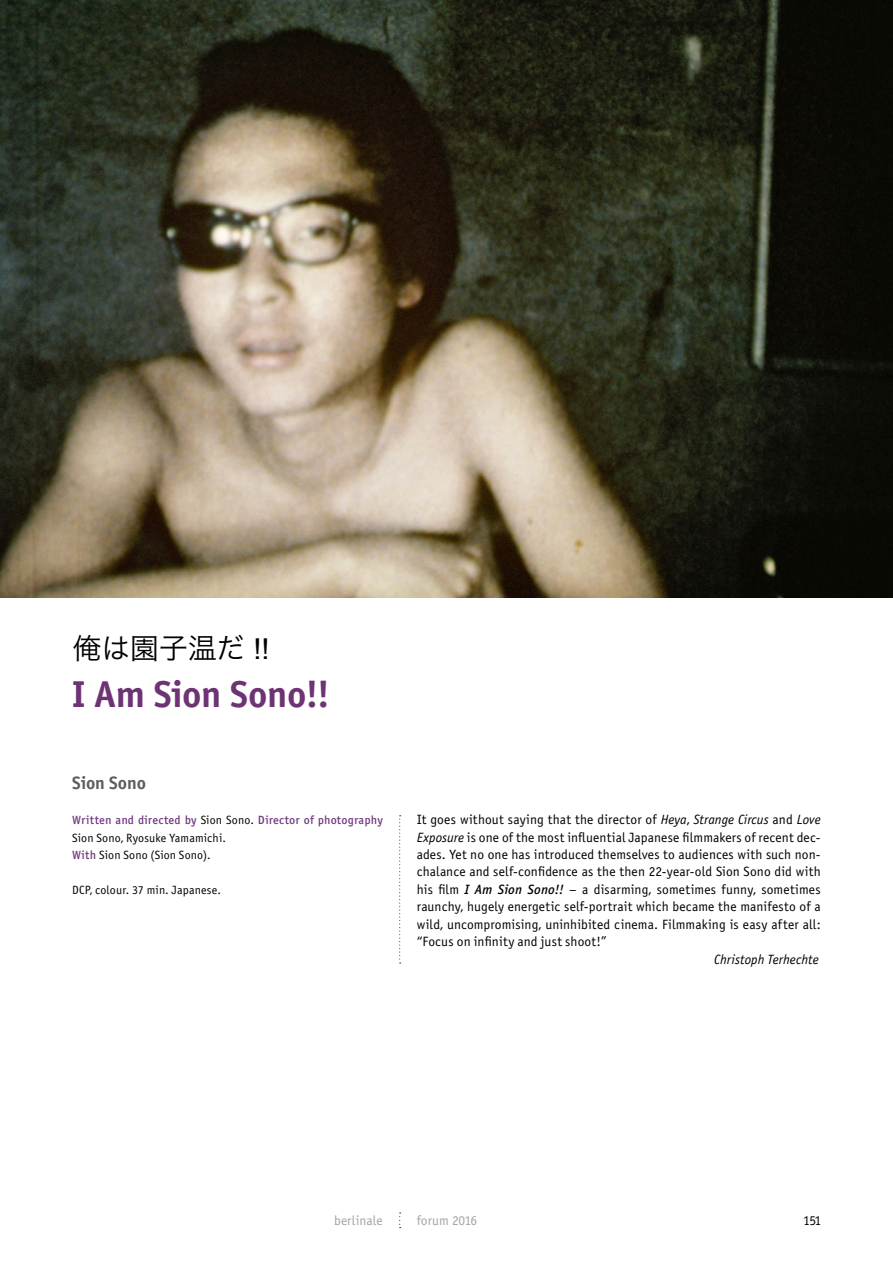
<style>
.page{position:relative;width:893px;height:1263px;background:#fff}
.page>*{position:absolute;margin:0;border:0;box-sizing:border-box;transform-origin:0 0}
.t1{font:37.5px "Officina Sans Bold ITC";letter-spacing:-.01em;color:#6d3374}
.t2{font:28.8px "Hira Kaku Pro W3";color:#000}
.t3{font:18px "Officina Sans Bold ITC";letter-spacing:-.005em;color:#5d5d5c}
.t4{font:13.5px/17.4px "Officina Sans Book ITC";letter-spacing:.01em;color:#000;text-align:justify}
.t5{font:13.5px "Officina Sans Book ITC";color:#a4a4a4}
.t6{font:italic 13.5px "Officina Sans Book ITC";color:#000}
.t7{font:12px/17.4px "Officina Sans Book ITC";letter-spacing:.01em;color:#000}
.t8{font:12px "Officina Sans Medium ITC";letter-spacing:.015em;color:#70397e}
.s1{font-family:"Arial"}
.s2{font-family:"Officina Sans Book ITC";color:#000}
.s3{font-family:"Officina Sans Medium ITC";color:#70397e}
.s4{font-style:italic}
.s5{font-family:"Officina Sans Medium ITC";font-style:italic}
</style>
<div class="page">
<svg style="left:399px;top:1212px;width:2px;height:16px"></svg>
<svg style="left:399px;top:815px;width:2px;height:148px"></svg>
<img style="left:0;top:0;width:893px;height:597px">
<h2 class="t2" style="left:73px;top:623px;width:198px">俺は園子温だ <span class="s1">!!</span></h2>
<h1 class="t1" style="left:72px;top:671px;width:259px">I Am Sion Sono!!</h1>
<h3 class="t3" style="left:72px;top:772px;width:75px">Sion Sono</h3>
<p class="t8" style="left:72px;top:813px;width:312px">Written and directed by <span class="s2">Sion Sono.</span> Director of photography</p>
<p class="t7" style="left:72px;top:829px;width:155px">Sion Sono, Ryosuke Yamamichi.<br><span class="s3">With</span> Sion Sono (Sion Sono).</p>
<p class="t7" style="left:72px;top:881px;width:150px">DCP, colour. 37 min. Japanese.</p>
<h2 class="t2" style="left:73px;top:810px;width:173px">聖テロリズム</h2>
<p class="t4" style="left:417px;top:811px;width:405px">It goes without saying that the director of <span class="s4">Heya</span>, <span class="s4">Strange Circus</span> and <span class="s4">Love Exposure</span> is one of the most influential Japanese filmmakers of recent dec&shy;ades. Yet no one has introduced themselves to audiences with such non&shy;chalance and self-confidence as the then 22-year-old Sion Sono did with his film <span class="s5">I Am Sion Sono!!</span> – a disarming, sometimes funny, sometimes raunchy, hugely energetic self-portrait which became the manifesto of a wild, uncompromising, uninhibited cinema. Filmmaking is easy after all: “Focus on infinity and just shoot!”</p>
<p class="t6" style="left:714px;top:951px;width:106px">Christoph Terhechte</p>
<p class="t5" style="left:334px;top:1213px;width:50px">berlinale</p>
<p class="t5" style="left:417px;top:1213px;width:62px">forum 2016</p>
<p class="t4" style="left:803px;top:1212px;width:20px">151</p>
</div>
